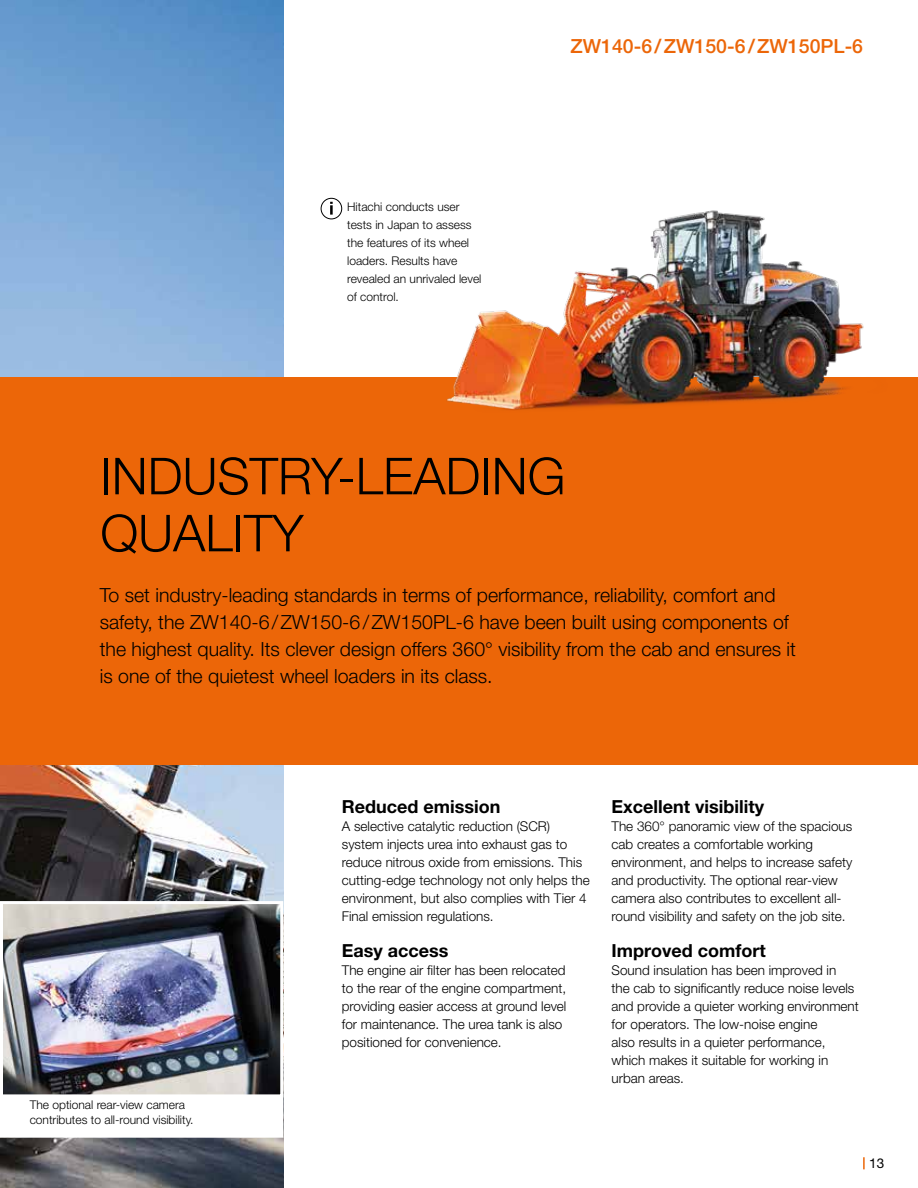
<style>
.page{position:relative;width:918px;height:1188px;background:#fff}
.page>*{position:absolute;margin:0;border:0;box-sizing:border-box;transform-origin:0 0}
.t1{font:300 51px/57px "Helvetica Neue LT Pro";color:#000}
.t2{font:300 19.5px/27px "Helvetica Neue LT Pro";color:#000}
.t3{font:500 19.5px "Helvetica Neue LT Pro";color:#ec6608}
.t4{font:700 18px "Helvetica Neue LT Pro";color:#000}
.t5{font:300 13.5px/18px "Helvetica Neue LT Pro";color:#000}
.t6{font:13.5px "Helvetica Neue LT Pro";color:#000}
.t7{font:300 12px/18px "Helvetica Neue LT Pro";color:#000}
</style>
<div class="page">
<img style="left:0;top:0;width:283px;height:1188px">
<div style="left:0;top:377px;width:918px;height:387px;background:#ec6608"></div>
<img style="left:446px;top:210px;width:418px;height:200px">
<div style="left:321px;top:198px;width:21px;height:21px;border:1px solid #000;border-radius:50%"></div>
<svg style="left:330px;top:202px;width:3px;height:13px"></svg>
<div style="left:2px;top:1062px;width:280px;height:74px;background:#fff"></div>
<div style="left:0;top:1061px;width:283px;height:77px;border:3px solid #fff"></div>
<img style="left:4px;top:905px;width:275px;height:188px">
<div style="left:0;top:901px;width:283px;height:196px;border:3px solid #fff"></div>
<svg style="left:863px;top:1157px;width:2px;height:12px"></svg>
<p class="t7" style="left:347px;top:198px;width:136px">Hitachi conducts user tests in Japan to assess the features of its wheel loaders. Results have revealed an unrivaled level of control.</p>
<h2 class="t3" style="left:571px;top:34px;width:294px">ZW140‑6/ZW150‑6/ZW150PL‑6</h2>
<h1 class="t1" style="left:100px;top:447px;width:467px">INDUSTRY-LEADING<br>QUALITY</h1>
<p class="t2" style="left:100px;top:581px;width:698px">To set industry-leading standards in terms of performance, reliability, comfort and safety, the ZW140-6/ZW150-6/ZW150PL-6 have been built using components of the highest quality. Its clever design offers 360° visibility from the cab and ensures it is one of the quietest wheel loaders in its class.</p>
<p class="t7" style="left:30px;top:1097px;width:165px;line-height:15px">The optional rear-view camera contributes to all-round visibility.</p>
<h3 class="t4" style="left:342px;top:796px;width:160px">Reduced emission</h3>
<p class="t5" style="left:342px;top:817px;width:249px">A selective catalytic reduction (SCR) system injects urea into exhaust gas to reduce nitrous oxide from emissions. This cutting-edge technology not only helps the environment, but also complies with Tier 4<br>Final emission regulations.</p>
<h3 class="t4" style="left:342px;top:940px;width:108px">Easy access</h3>
<p class="t5" style="left:342px;top:961px;width:226px">The engine air filter has been relocated to the rear of the engine compartment, providing easier access at ground level for maintenance. The urea tank is also positioned for convenience.</p>
<h3 class="t4" style="left:612px;top:796px;width:154px">Excellent visibility</h3>
<p class="t5" style="left:612px;top:817px;width:242px">The 360° panoramic view of the spacious cab creates a comfortable working environment, and helps to increase safety and productivity. The optional rear-view camera also contributes to excellent all&shy;round visibility and safety on the job site.</p>
<h3 class="t4" style="left:612px;top:940px;width:156px">Improved comfort</h3>
<p class="t5" style="left:612px;top:961px;width:249px">Sound insulation has been improved in<br>the cab to significantly reduce noise levels and provide a quieter working environment for operators. The low-noise engine<br>also results in a quieter performance, which makes it suitable for working in urban areas.</p>
<p class="t6" style="left:869px;top:1155px;width:17px">13</p>
</div>
